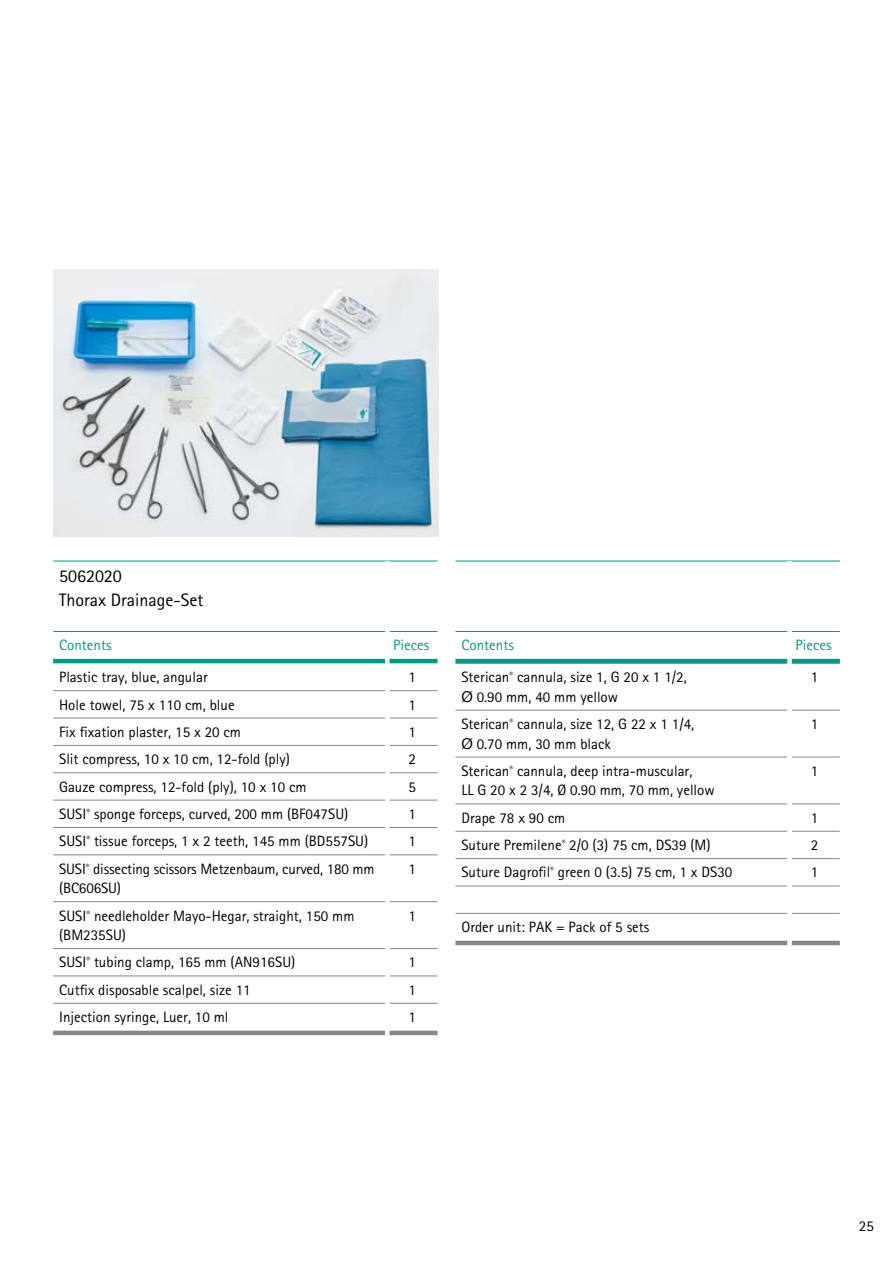
<style>
.page{position:relative;width:893px;height:1263px;background:#fff}
.page>*{position:absolute;margin:0;border:0;box-sizing:border-box;transform-origin:0 0}
.t1{font:18px/24px "Rotis Sans Serif Pro";color:#000}
.t2{font:15px/19.5px "Rotis Sans Serif Pro";color:#000}
.t3{font:15px "Rotis Sans Serif Pro";color:#009982}
.s1{font-family:"Helvetica Neue"}
</style>
<div class="page">
<hr style="left:53px;top:561px;width:334px;height:1px;background:#009982">
<hr style="left:387px;top:561px;width:51px;height:1px;background:#009982">
<hr style="left:53px;top:631px;width:332px;height:1px;background:#009982">
<hr style="left:389px;top:631px;width:49px;height:1px;background:#009982">
<hr style="left:53px;top:690px;width:332px;height:1px;background:#878787">
<hr style="left:389px;top:690px;width:49px;height:1px;background:#878787">
<hr style="left:53px;top:718px;width:332px;height:1px;background:#878787">
<hr style="left:389px;top:718px;width:49px;height:1px;background:#878787">
<hr style="left:53px;top:745px;width:332px;height:1px;background:#878787">
<hr style="left:389px;top:745px;width:49px;height:1px;background:#878787">
<hr style="left:53px;top:772px;width:332px;height:1px;background:#878787">
<hr style="left:389px;top:772px;width:49px;height:1px;background:#878787">
<hr style="left:53px;top:800px;width:332px;height:1px;background:#878787">
<hr style="left:389px;top:800px;width:49px;height:1px;background:#878787">
<hr style="left:53px;top:827px;width:332px;height:1px;background:#878787">
<hr style="left:389px;top:827px;width:49px;height:1px;background:#878787">
<hr style="left:53px;top:854px;width:332px;height:1px;background:#878787">
<hr style="left:389px;top:854px;width:49px;height:1px;background:#878787">
<hr style="left:53px;top:901px;width:332px;height:1px;background:#878787">
<hr style="left:389px;top:901px;width:49px;height:1px;background:#878787">
<hr style="left:53px;top:948px;width:332px;height:1px;background:#878787">
<hr style="left:389px;top:948px;width:49px;height:1px;background:#878787">
<hr style="left:53px;top:976px;width:332px;height:1px;background:#878787">
<hr style="left:389px;top:976px;width:49px;height:1px;background:#878787">
<hr style="left:53px;top:1003px;width:332px;height:1px;background:#878787">
<hr style="left:389px;top:1003px;width:49px;height:1px;background:#878787">
<hr style="left:385px;top:561px;width:4px;height:70px;background:#fff">
<hr style="left:53px;top:659px;width:385px;height:4px;background:#009982">
<hr style="left:53px;top:1031px;width:385px;height:4px;background:#878787">
<hr style="left:455px;top:561px;width:334px;height:1px;background:#009982">
<hr style="left:789px;top:561px;width:51px;height:1px;background:#009982">
<hr style="left:455px;top:631px;width:332px;height:1px;background:#009982">
<hr style="left:792px;top:631px;width:48px;height:1px;background:#009982">
<hr style="left:455px;top:663px;width:332px;height:1px;background:#878787">
<hr style="left:792px;top:663px;width:48px;height:1px;background:#878787">
<hr style="left:455px;top:710px;width:332px;height:1px;background:#878787">
<hr style="left:792px;top:710px;width:48px;height:1px;background:#878787">
<hr style="left:455px;top:757px;width:332px;height:1px;background:#878787">
<hr style="left:792px;top:757px;width:48px;height:1px;background:#878787">
<hr style="left:455px;top:804px;width:332px;height:1px;background:#878787">
<hr style="left:792px;top:804px;width:48px;height:1px;background:#878787">
<hr style="left:455px;top:831px;width:332px;height:1px;background:#878787">
<hr style="left:792px;top:831px;width:48px;height:1px;background:#878787">
<hr style="left:455px;top:858px;width:332px;height:1px;background:#878787">
<hr style="left:792px;top:858px;width:48px;height:1px;background:#878787">
<hr style="left:455px;top:886px;width:332px;height:1px;background:#878787">
<hr style="left:792px;top:886px;width:48px;height:1px;background:#878787">
<hr style="left:455px;top:913px;width:332px;height:1px;background:#878787">
<hr style="left:792px;top:913px;width:48px;height:1px;background:#878787">
<div style="left:787px;top:561px;width:5px;height:70px;background:#fff"></div>
<svg style="left:455px;top:659px;width:385px;height:4px;background:#099983"></svg>
<hr style="left:455px;top:941px;width:385px;height:4px;background:#878787">
<img style="left:53px;top:269px;width:385px;height:268px">
<p class="t1" style="left:59px;top:564px;width:146px">5062020<br>Thorax Drainage-Set</p>
<p class="t3" style="left:59px;top:636px;width:54px">Contents</p>
<p class="t3" style="left:393px;top:636px;width:38px">Pieces</p>
<p class="t2" style="left:59px;top:667px;width:150px">Plastic tray, blue, angular</p>
<p class="t2" style="left:408px;top:667px;width:9px">1</p>
<p class="t2" style="left:59px;top:695px;width:177px">Hole towel, 75 x 110 cm, blue</p>
<p class="t2" style="left:408px;top:695px;width:9px">1</p>
<p class="t2" style="left:59px;top:722px;width:183px">Fix fixation plaster, 15 x 20 cm</p>
<p class="t2" style="left:408px;top:722px;width:9px">1</p>
<p class="t2" style="left:59px;top:749px;width:232px">Slit compress, 10 x 10 cm, 12-fold (ply)</p>
<p class="t2" style="left:408px;top:749px;width:9px">2</p>
<p class="t2" style="left:59px;top:777px;width:249px">Gauze compress, 12-fold (ply), 10 x 10 cm</p>
<p class="t2" style="left:408px;top:777px;width:9px">5</p>
<p class="t2" style="left:59px;top:804px;width:291px">SUSI<sup>®</sup> sponge forceps, curved, 200 mm (BF047SU)</p>
<p class="t2" style="left:408px;top:804px;width:9px">1</p>
<p class="t2" style="left:59px;top:832px;width:311px">SUSI<sup>®</sup> tissue forceps, 1 x 2 teeth, 145 mm (BD557SU)</p>
<p class="t2" style="left:408px;top:832px;width:9px">1</p>
<p class="t2" style="left:59px;top:859px;width:317px">SUSI<sup>®</sup> dissecting scissors Metzenbaum, curved, 180 mm (BC606SU)</p>
<p class="t2" style="left:408px;top:859px;width:9px">1</p>
<p class="t2" style="left:59px;top:906px;width:297px">SUSI<sup>®</sup> needleholder Mayo-Hegar, straight, 150 mm (BM235SU)</p>
<p class="t2" style="left:408px;top:906px;width:9px">1</p>
<p class="t2" style="left:59px;top:953px;width:238px">SUSI<sup>®</sup> tubing clamp, 165 mm (AN916SU)</p>
<p class="t2" style="left:408px;top:953px;width:9px">1</p>
<p class="t2" style="left:59px;top:980px;width:193px">Cutfix disposable scalpel, size 11</p>
<p class="t2" style="left:408px;top:980px;width:9px">1</p>
<p class="t2" style="left:59px;top:1007px;width:171px">Injection syringe, Luer, 10 ml</p>
<p class="t2" style="left:408px;top:1007px;width:9px">1</p>
<p class="t3" style="left:461px;top:636px;width:54px">Contents</p>
<p class="t3" style="left:795px;top:636px;width:38px">Pieces</p>
<p class="t2" style="left:461px;top:667px;width:227px">Sterican<sup>®</sup> cannula, size 1, G 20 x 1 1/2,<br><span class="s1">Ø</span> 0.90 mm, 40 mm yellow</p>
<p class="t2" style="left:811px;top:667px;width:9px">1</p>
<p class="t2" style="left:461px;top:714px;width:234px">Sterican<sup>®</sup> cannula, size 12, G 22 x 1 1/4,<br><span class="s1">Ø</span> 0.70 mm, 30 mm black</p>
<p class="t2" style="left:811px;top:714px;width:9px">1</p>
<p class="t2" style="left:461px;top:761px;width:255px">Sterican<sup>®</sup> cannula, deep intra-muscular,<br>LL G 20 x 2 3/4, Ø 0.90 mm, 70 mm, yellow</p>
<p class="t2" style="left:811px;top:761px;width:9px">1</p>
<p class="t2" style="left:461px;top:808px;width:105px">Drape 78 x 90 cm</p>
<p class="t2" style="left:811px;top:808px;width:9px">1</p>
<p class="t2" style="left:461px;top:835px;width:251px">Suture Premilene<sup>®</sup> 2/0 (3) 75 cm, DS39 (M)</p>
<p class="t2" style="left:811px;top:835px;width:9px">2</p>
<p class="t2" style="left:461px;top:863px;width:272px">Suture Dagrofil<sup>®</sup> green 0 (3.5) 75 cm, 1 x DS30</p>
<p class="t2" style="left:811px;top:863px;width:9px">1</p>
<p class="t2" style="left:461px;top:917px;width:189px">Order unit: PAK = Pack of 5 sets</p>
<p class="t2" style="left:859px;top:1216px;width:16px">25</p>
</div>
